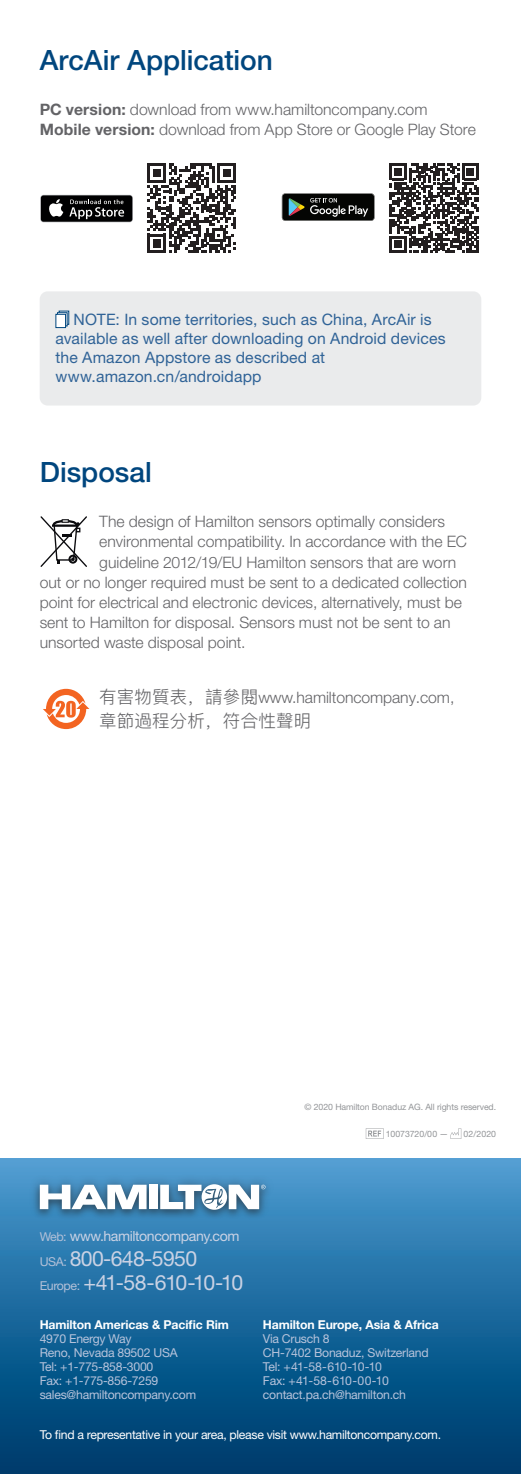
<style>
.page{position:relative;width:521px;height:1474px;background:#fff}
.page>*{position:absolute;margin:0;border:0;box-sizing:border-box;transform-origin:0 0}
.t1{font:500 28px "Helvetica Neue LT Pro";color:#00467e}
.t2{font:21px/24.5px "Helvetica Neue LT Pro";letter-spacing:-.03em;color:#cad2e4}
.t3{font:300 17.5px "Ping Fang SC";letter-spacing:.01em;color:#636366}
.t4{font:300 15.75px/20.1px "Helvetica Neue LT Pro";color:#636366}
.t5{font:15.75px/19.2px "Helvetica Neue LT Pro";letter-spacing:.01em;color:#306397}
.t6{font:14px "Helvetica Neue LT Pro";letter-spacing:-.03em;color:#cad2e4}
.t7{font:12.25px/14px "Helvetica Neue LT Pro";letter-spacing:-.02em;color:#b7c3db}
.t8{font:12.25px "Helvetica Neue LT Pro";letter-spacing:-.025em;color:#fff}
.t9{font:700 12.25px "Helvetica Neue LT Pro";letter-spacing:-.01em;color:#fff}
.t10{font:8.75px "Helvetica Neue LT Pro";letter-spacing:-.01em;color:#939598}
.s1{font-weight:700}
.s2{font-family:"Ping Fang SC";font-size:17.5px}
.s3{font-size:12.25px;color:#b2c0d8}
</style>
<div class="page">
<div style="left:0;top:1158px;width:521px;height:315px;background:linear-gradient(to bottom,#4b9cd1,#003769)"></div>
<div style="left:28px;top:1173px;width:248px;height:47px;background:#231f20;opacity:.4"></div>
<div style="left:149px;top:1184px;width:9px;height:25px;background:#fff"></div>
<svg style="left:40px;top:1184px;width:107px;height:25px"></svg>
<svg style="left:160px;top:1184px;width:106px;height:25px"></svg>
<svg style="left:366px;top:1128px;width:18px;height:10px"></svg>
<svg style="left:450px;top:1128px;width:11px;height:10px"></svg>
<svg style="left:147px;top:164px;width:89px;height:88px"></svg>
<div style="left:41px;top:195px;width:91px;height:27px;background:#000001;border-radius:3px"></div>
<svg style="left:49px;top:199px;width:14px;height:18px"></svg>
<svg style="left:69px;top:199px;width:55px;height:20px"></svg>
<svg style="left:282px;top:193px;width:92px;height:28px;background:#2d2f2d"></svg>
<svg style="left:389px;top:163px;width:90px;height:90px"></svg>
<div style="left:40px;top:291px;width:441px;height:114px;background:#eaebec;border-radius:8px"></div>
<svg style="left:59px;top:311px;width:10px;height:14px"></svg>
<svg style="left:57px;top:312px;width:11px;height:14px"></svg>
<div style="left:55px;top:314px;width:11px;height:14px;background:#fff;border:1px solid #00467e"></div>
<svg style="left:40px;top:516px;width:47px;height:51px"></svg>
<svg style="left:43px;top:689px;width:46px;height:40px"></svg>
<h1 class="t1" style="left:40px;top:43px;width:235px">ArcAir Application</h1>
<p class="t4" style="left:40px;top:99px;width:438px"><span class="s1">PC version:</span> download from www.hamiltoncompany.com<br><span class="s1">Mobile version:</span> download from App Store or Google Play Store</p>
<p class="t5" style="left:55px;top:309px;width:392px;text-indent:18px">NOTE: In some territories, such as China, ArcAir is available as well after downloading on Android devices the Amazon Appstore as described at www.amazon.cn/androidapp</p>
<h1 class="t1" style="left:40px;top:455px;width:114px">Disposal</h1>
<p class="t4" style="left:99px;top:511px;width:347px">The design of Hamilton sensors optimally considers</p>
<p class="t4" style="left:99px;top:531px;width:369px">environmental compatibility. In accordance with the EC</p>
<p class="t4" style="left:99px;top:551px;width:358px">guideline 2012/19/EU Hamilton sensors that are worn</p>
<p class="t4" style="left:40px;top:571px;width:429px">out or no longer required must be sent to a dedicated collection</p>
<p class="t4" style="left:40px;top:592px;width:424px">point for electrical and electronic devices, alternatively, must be</p>
<p class="t4" style="left:40px;top:612px;width:412px">sent to Hamilton for disposal. Sensors must not be sent to an</p>
<p class="t4" style="left:40px;top:632px;width:207px">unsorted waste disposal point.</p>
<p class="t4" style="left:99px;top:686px;width:357px"><span class="s2">有害物質表，請參閱</span>www.hamiltoncompany.com,</p>
<p class="t3" style="left:99px;top:710px;width:213px">章節過程分析，符合性聲明</p>
<p class="t10" style="left:305px;top:1101px;width:193px">© 2020 Hamilton Bonaduz AG. All rights reserved.</p>
<p class="t10" style="left:386px;top:1127px;width:64px">10073720/00 —</p>
<p class="t10" style="left:463px;top:1127px;width:34px">02/2020</p>
<p class="t6" style="left:40px;top:1227px;width:201px"><span class="s3">Web:</span> www.hamiltoncompany.com</p>
<h2 class="t2" style="left:40px;top:1245px;width:205px"><span class="s3">USA:</span> 800-648-5950<br><span class="s3">Europe:</span> +41-58-610-10-10</h2>
<p class="t9" style="left:40px;top:1316px;width:191px">Hamilton Americas &amp; Pacific Rim</p>
<p class="t7" style="left:40px;top:1331px;width:158px">4970 Energy Way<br>Reno, Nevada 89502 USA<br>Tel: +1-775-858-3000<br>Fax: +1-775-856-7259 sales@hamiltoncompany.com</p>
<p class="t9" style="left:263px;top:1316px;width:177px">Hamilton Europe, Asia &amp; Africa</p>
<p class="t7" style="left:263px;top:1331px;width:167px">Via Crusch 8<br>CH-7402 Bonaduz, Switzerland<br>Tel: +41-58-610-10-10<br>Fax: +41-58-610-00-10 contact.pa.ch@hamilton.ch</p>
<p class="t8" style="left:40px;top:1427px;width:403px">To find a representative in your area, please visit www.hamiltoncompany.com.</p>
</div>
